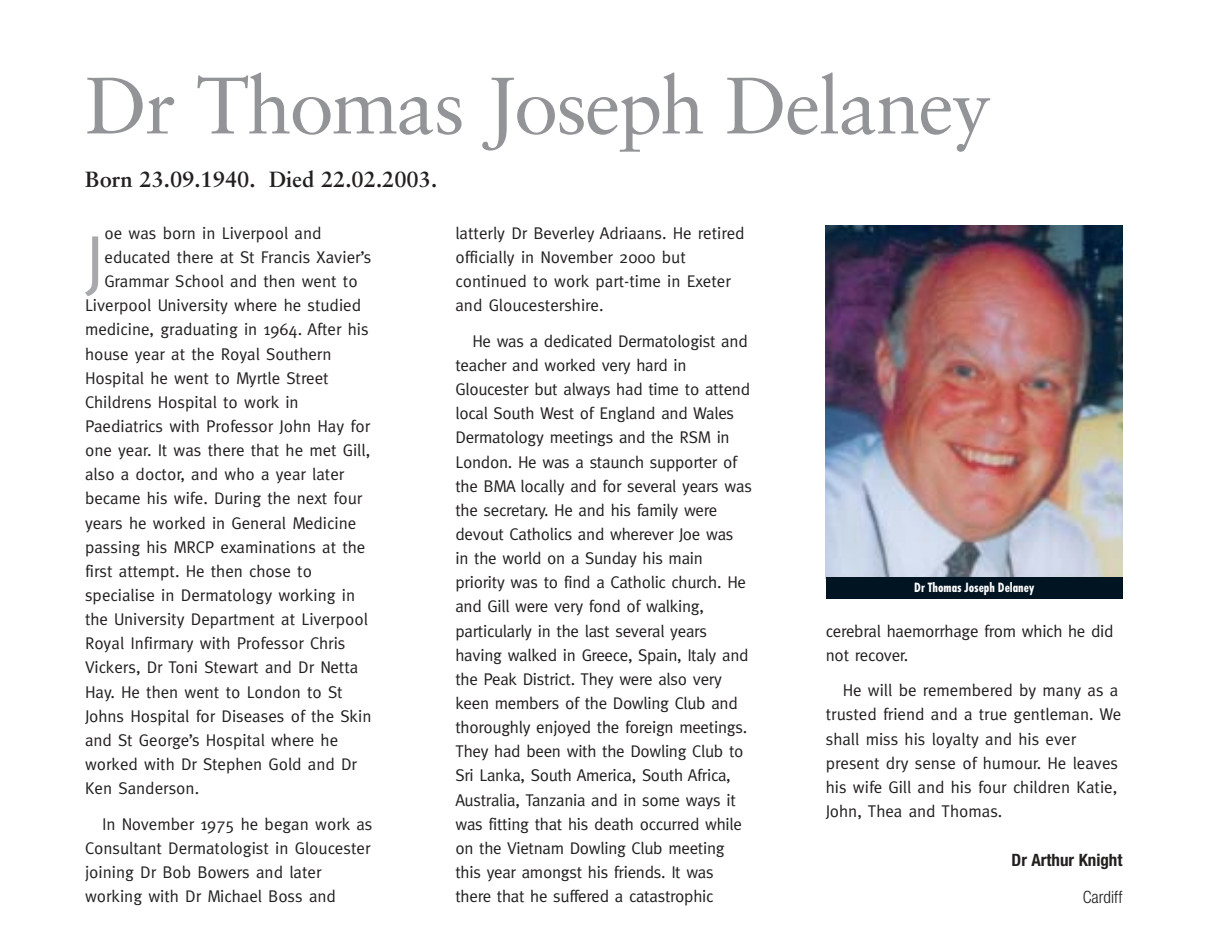
<style>
.page{position:relative;width:1210px;height:944px;background:#fff}
.page>*{position:absolute;margin:0;border:0;box-sizing:border-box;transform-origin:0 0}
.t1{font:80px "Sabon";letter-spacing:-.03em;color:#939497}
.t2{font:73.4px "Meta";color:#a7a9ac}
.t3{font:700 22px "Sabon";color:#231f1f}
.t4{font:17px/24.2px "Meta";letter-spacing:-.005em;color:#231f1f}
.t5{font:700 condensed 17px "Helvetica Neue";color:#231f1f}
.t6{font:300 condensed 17px "Helvetica Neue";color:#231f1f}
.t7{font:700 14px "Function Cond";color:#fff}
</style>
<div class="page">
<img style="left:826px;top:226px;width:297px;height:351px">
<div style="left:826px;top:577px;width:297px;height:22px;background:#001422"></div>
<h1 class="t1" style="left:85px;top:72px;width:908px">Dr Thomas Joseph Delaney</h1>
<p class="t3" style="left:85px;top:170px;width:354px">Born 23.09.1940. Died 22.02.2003.</p>
<p class="t4" style="left:105px;top:223px;width:219px">oe was born in Liverpool and</p>
<p class="t4" style="left:105px;top:247px;width:268px">educated there at St Francis Xavier’s</p>
<p class="t4" style="left:105px;top:271px;width:255px">Grammar School and then went to</p>
<p class="t4" style="left:85px;top:295px;width:278px">Liverpool University where he studied</p>
<p class="t4" style="left:85px;top:319px;width:285px">medicine, graduating in 1964. After his</p>
<p class="t4" style="left:85px;top:343px;width:248px">house year at the Royal Southern</p>
<p class="t4" style="left:85px;top:368px;width:245px">Hospital he went to Myrtle Street</p>
<p class="t4" style="left:85px;top:392px;width:215px">Childrens Hospital to work in</p>
<p class="t4" style="left:85px;top:416px;width:287px">Paediatrics with Professor John Hay for</p>
<p class="t4" style="left:85px;top:440px;width:287px">one year. It was there that he met Gill,</p>
<p class="t4" style="left:85px;top:464px;width:261px">also a doctor, and who a year later</p>
<p class="t4" style="left:85px;top:488px;width:279px">became his wife. During the next four</p>
<p class="t4" style="left:85px;top:512px;width:273px">years he worked in General Medicine</p>
<p class="t4" style="left:85px;top:537px;width:282px">passing his MRCP examinations at the</p>
<p class="t4" style="left:85px;top:561px;width:229px">first attempt. He then chose to</p>
<p class="t4" style="left:85px;top:585px;width:272px">specialise in Dermatology working in</p>
<p class="t4" style="left:85px;top:609px;width:284px">the University Department at Liverpool</p>
<p class="t4" style="left:85px;top:633px;width:262px">Royal Infirmary with Professor Chris</p>
<p class="t4" style="left:85px;top:657px;width:275px">Vickers, Dr Toni Stewart and Dr Netta</p>
<p class="t4" style="left:85px;top:681px;width:259px">Hay. He then went to London to St</p>
<p class="t4" style="left:85px;top:706px;width:288px">Johns Hospital for Diseases of the Skin</p>
<p class="t4" style="left:85px;top:730px;width:255px">and St George’s Hospital where he</p>
<p class="t4" style="left:85px;top:754px;width:274px">worked with Dr Stephen Gold and Dr</p>
<p class="t4" style="left:85px;top:778px;width:116px">Ken Sanderson.</p>
<p class="t4" style="left:85px;top:814px;width:289px;text-indent:17px">In November 1975 he began work as Consultant Dermatologist in Gloucester joining Dr Bob Bowers and later working with Dr Michael Boss and</p>
<h2 class="t2" style="left:85px;top:235px;width:21px">J</h2>
<p class="t4" style="left:455px;top:223px;width:291px">latterly Dr Beverley Adriaans. He retired officially in November 2000 but continued to work part-time in Exeter and Gloucestershire.</p>
<p class="t4" style="left:455px;top:331px;width:298px;text-indent:17px">He was a dedicated Dermatologist and teacher and worked very hard in Gloucester but always had time to attend local South West of England and Wales Dermatology meetings and the RSM in London. He was a staunch supporter of the BMA locally and for several years was the secretary. He and his family were devout Catholics and wherever Joe was<br>in the world on a Sunday his main priority was to find a Catholic church. He and Gill were very fond of walking, particularly in the last several years having walked in Greece, Spain, Italy and the Peak District. They were also very keen members of the Dowling Club and thoroughly enjoyed the foreign meetings.<br>They had been with the Dowling Club to Sri Lanka, South America, South Africa, Australia, Tanzania and in some ways it was fitting that his death occurred while on the Vietnam Dowling Club meeting this year amongst his friends. It was there that he suffered a catastrophic</p>
<p class="t7" style="left:914px;top:582px;width:121px">Dr Thomas Joseph Delaney</p>
<p class="t4" style="left:826px;top:620px;width:289px">cerebral haemorrhage from which he did not recover.</p>
<p class="t4" style="left:826px;top:680px;width:297px;text-indent:17px">He will be remembered by many as a trusted friend and a true gentleman. We shall miss his loyalty and his ever present dry sense of humour. He leaves his wife Gill and his four children Katie, John, Thea and Thomas.</p>
<p class="t5" style="left:1012px;top:853px;width:112px">Dr Arthur Knight</p>
<p class="t6" style="left:1083px;top:891px;width:41px">Cardiff</p>
</div>
